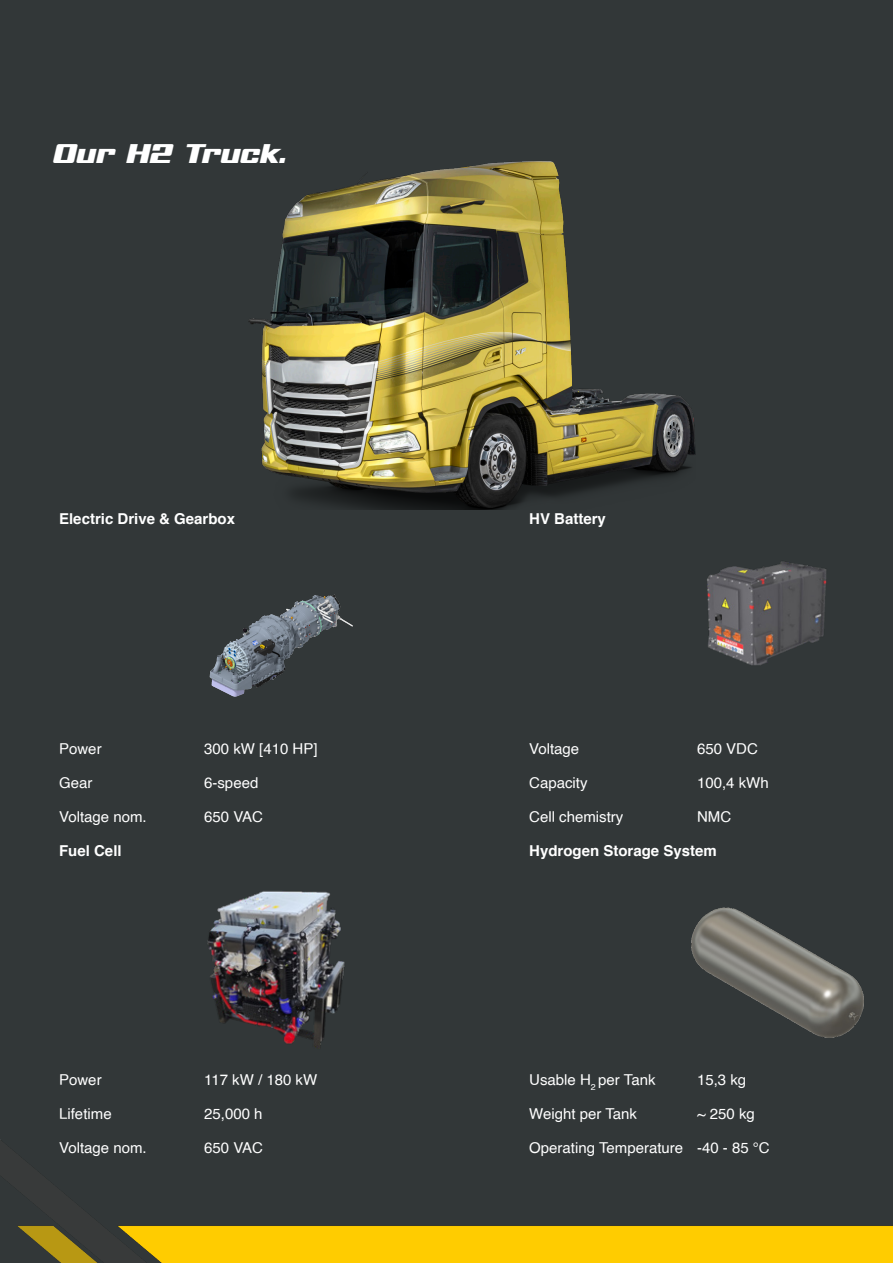
<style>
.page{position:relative;width:893px;height:1263px;background:#323738}
.page>*{position:absolute;margin:0;border:0;box-sizing:border-box;transform-origin:0 0}
.Titel{font:italic 900 27px "Avionic";color:#fff}
._10pt{font:15px "Helvetica";color:#fff}
.Helv_Bold{font:700 15px "Helvetica";color:#fff}
</style>
<div class="page">
<img style="left:0;top:1139px;width:893px;height:124px">
<img style="left:209px;top:594px;width:144px;height:103px">
<img style="left:707px;top:561px;width:120px;height:105px">
<img style="left:207px;top:891px;width:138px;height:158px">
<img style="left:691px;top:907px;width:172px;height:131px">
<img style="left:248px;top:161px;width:447px;height:348px">
<p class="Titel" style="left:54px;top:137px;width:236px">Our H2 Truck.</p>
<p class="Helv_Bold" style="left:59px;top:507px;width:177px">Electric Drive &amp; Gearbox</p>
<p class="Helv_Bold" style="left:529px;top:507px;width:78px">HV Battery</p>
<p class="_10pt" style="left:59px;top:737px;width:44px">Power</p>
<p class="_10pt" style="left:204px;top:737px;width:115px">300 kW [410 HP]</p>
<p class="_10pt" style="left:529px;top:737px;width:52px">Voltage</p>
<p class="_10pt" style="left:697px;top:737px;width:62px">650 VDC</p>
<p class="_10pt" style="left:59px;top:771px;width:35px">Gear</p>
<p class="_10pt" style="left:204px;top:771px;width:56px">6-speed</p>
<p class="_10pt" style="left:529px;top:771px;width:60px">Capacity</p>
<p class="_10pt" style="left:697px;top:771px;width:73px">100,4 kWh</p>
<p class="_10pt" style="left:59px;top:805px;width:89px">Voltage nom.</p>
<p class="_10pt" style="left:204px;top:805px;width:60px">650 VAC</p>
<p class="_10pt" style="left:529px;top:805px;width:96px">Cell chemistry</p>
<p class="_10pt" style="left:697px;top:805px;width:36px">NMC</p>
<p class="Helv_Bold" style="left:59px;top:838px;width:64px">Fuel Cell</p>
<p class="Helv_Bold" style="left:529px;top:838px;width:189px">Hydrogen Storage System</p>
<p class="_10pt" style="left:59px;top:1068px;width:44px">Power</p>
<p class="_10pt" style="left:204px;top:1068px;width:115px">117 kW / 180 kW</p>
<p class="_10pt" style="left:529px;top:1068px;width:128px">Usable H<sub>2</sub> per Tank</p>
<p class="_10pt" style="left:697px;top:1068px;width:51px">15,3 kg</p>
<p class="_10pt" style="left:59px;top:1102px;width:54px">Lifetime</p>
<p class="_10pt" style="left:204px;top:1102px;width:60px">25,000 h</p>
<p class="_10pt" style="left:529px;top:1102px;width:109px">Weight per Tank</p>
<p class="_10pt" style="left:697px;top:1102px;width:59px">~ 250 kg</p>
<p class="_10pt" style="left:59px;top:1136px;width:89px">Voltage nom.</p>
<p class="_10pt" style="left:204px;top:1136px;width:60px">650 VAC</p>
<p class="_10pt" style="left:529px;top:1136px;width:155px">Operating Temperature</p>
<p class="_10pt" style="left:697px;top:1136px;width:74px">-40 - 85 °C</p>
</div>
